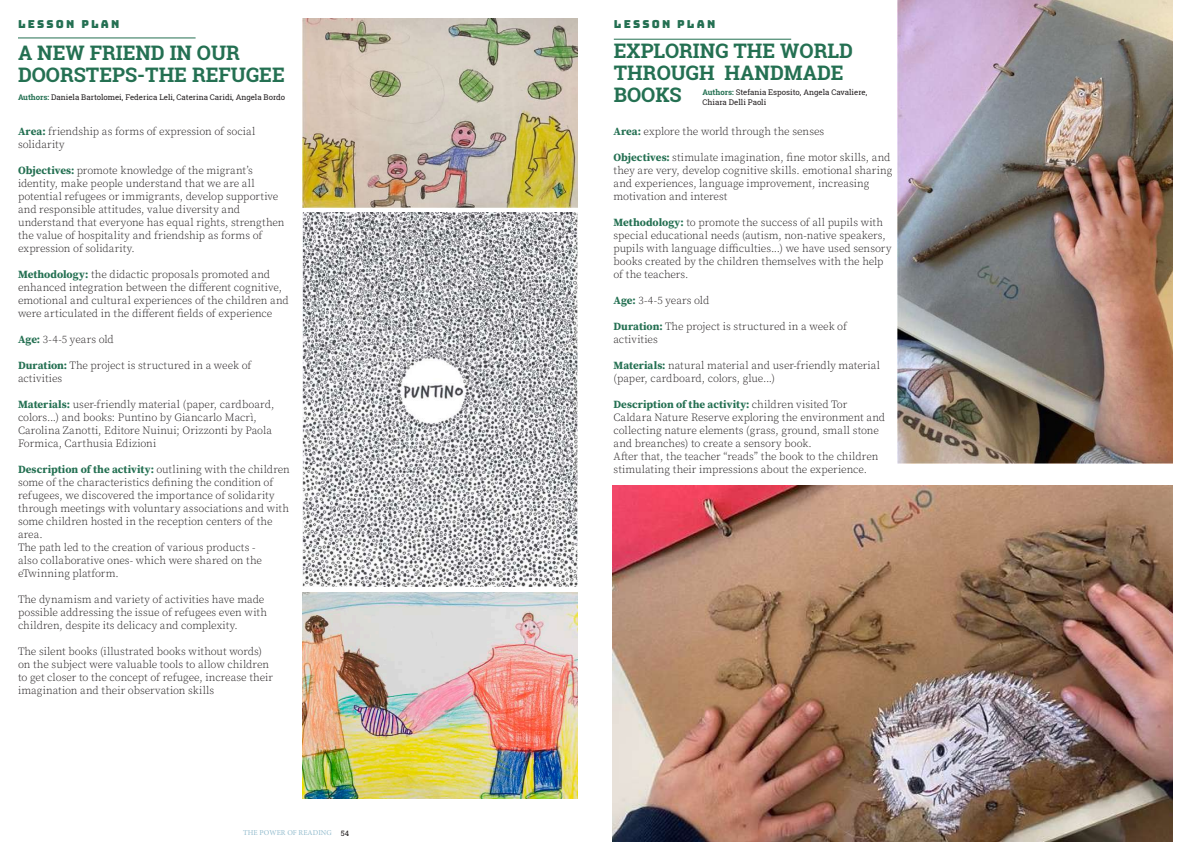
<style>
.page{position:relative;width:1191px;height:842px;background:#fff}
.page>*{position:absolute;margin:0;border:0;box-sizing:border-box;transform-origin:0 0}
.t1{font:700 20px/22px "Roboto Slab";color:#247052}
.t2{font:300 11px/13px "Source Serif Pro";letter-spacing:-.005em;color:#231f20}
.t3{font:11px "Bungee";letter-spacing:.2em;color:#247052}
.t4{font:7.8px/9.7px "Roboto Slab";color:#231f20}
.t5{font:7.4px "Minion Pro";letter-spacing:.01em;color:#93bcce}
.s1{font-weight:700;color:#247052}
.s2{font-family:"Roboto Slab";color:#231f20}
</style>
<div class="page">
<img style="left:612px;top:485px;width:561px;height:357px">
<hr style="left:18px;top:37px;width:178px;height:1px;background:#247052">
<img style="left:302px;top:18px;width:275px;height:189px">
<img style="left:302px;top:592px;width:275px;height:207px">
<img style="left:302px;top:213px;width:275px;height:374px">
<hr style="left:614px;top:39px;width:177px;height:1px;background:#247052">
<img style="left:897px;top:0;width:276px;height:464px">
<p class="t3" style="left:18px;top:17px;width:103px">LESSON PLAN</p>
<h1 class="t1" style="left:18px;top:42px;width:268px">A NEW FRIEND IN OUR<br>DOORSTEPS-THE REFUGEE</h1>
<p class="t4" style="left:18px;top:92px;width:269px"><span class="s1">Authors:</span> Daniela Bartolomei, Federica Leli, Caterina Caridi, Angela Bordo</p>
<p class="t2" style="left:18px;top:125px;width:239px"><span class="s1">Area:</span> friendship as forms of expression of social solidarity</p>
<p class="t2" style="left:18px;top:164px;width:268px"><span class="s1">Objectives:</span> promote knowledge of the migrant’s identity, make people understand that we are all potential refugees or immigrants, develop supportive and responsible attitudes, value diversity and understand that everyone has equal rights, strengthen the value of hospitality and friendship as forms of expression of solidarity.</p>
<p class="t2" style="left:18px;top:268px;width:272px"><span class="s1">Methodology:</span> the didactic proposals promoted and enhanced integration between the different cognitive, emotional and cultural experiences of the children and were articulated in the different fields of experience</p>
<p class="t2" style="left:18px;top:333px;width:97px"><span class="s1">Age:</span> 3-4-5 years old</p>
<p class="t2" style="left:18px;top:359px;width:235px"><span class="s1">Duration:</span> The project is structured in a week of activities</p>
<p class="t2" style="left:18px;top:398px;width:258px"><span class="s1">Materials:</span> user-friendly material (paper, cardboard, colors...) and books: Puntino by Giancarlo Macrì, Carolina Zanotti, Editore Nuinui; Orizzonti by Paola Formica, Carthusia Edizioni</p>
<p class="t2" style="left:18px;top:463px;width:273px"><span class="s1">Description of the activity:</span> outlining with the children some of the characteristics defining the condition of refugees, we discovered the importance of solidarity through meetings with voluntary associations and with some children hosted in the reception centers of the area.<br>The path led to the creation of various products -<br>also collaborative ones- which were shared on the eTwinning platform.</p>
<p class="t2" style="left:18px;top:593px;width:250px">The dynamism and variety of activities have made possible addressing the issue of refugees even with children, despite its delicacy and complexity.</p>
<p class="t2" style="left:18px;top:645px;width:256px">The silent books (illustrated books without words) on the subject were valuable tools to allow children to get closer to the concept of refugee, increase their imagination and their observation skills</p>
<p class="t5" style="left:243px;top:827px;width:107px">THE POWER OF READING <span class="s2">54</span></p>
<p class="t3" style="left:614px;top:17px;width:103px">LESSON PLAN</p>
<h1 class="t1" style="left:614px;top:40px;width:241px">EXPLORING THE WORLD<br>THROUGH HANDMADE<br>BOOKS</h1>
<p class="t4" style="left:702px;top:87px;width:166px"><span class="s1">Authors:</span> Stefania Esposito, Angela Cavaliere,<br>Chiara Delli Paoli</p>
<p class="t2" style="left:613px;top:125px;width:212px"><span class="s1">Area:</span> explore the world through the senses</p>
<p class="t2" style="left:613px;top:151px;width:280px"><span class="s1">Objectives:</span> stimulate imagination, fine motor skills, and they are very, develop cognitive skills. emotional sharing and experiences, language improvement, increasing motivation and interest</p>
<p class="t2" style="left:613px;top:216px;width:279px"><span class="s1">Methodology:</span> to promote the success of all pupils with special educational needs (autism, non-native speakers, pupils with language difficulties...) we have used sensory books created by the children themselves with the help of the teachers.</p>
<p class="t2" style="left:613px;top:294px;width:97px"><span class="s1">Age:</span> 3-4-5 years old</p>
<p class="t2" style="left:613px;top:320px;width:235px"><span class="s1">Duration:</span> The project is structured in a week of activities</p>
<p class="t2" style="left:613px;top:359px;width:268px"><span class="s1">Materials:</span> natural material and user-friendly material (paper, cardboard, colors, glue...)</p>
<p class="t2" style="left:613px;top:398px;width:273px"><span class="s1">Description of the activity:</span> children visited Tor Caldara Nature Reserve exploring the environment and collecting nature elements (grass, ground, small stone and breanches) to create a sensory book.<br>After that, the teacher “reads” the book to the children stimulating their impressions about the experience.</p>
</div>
